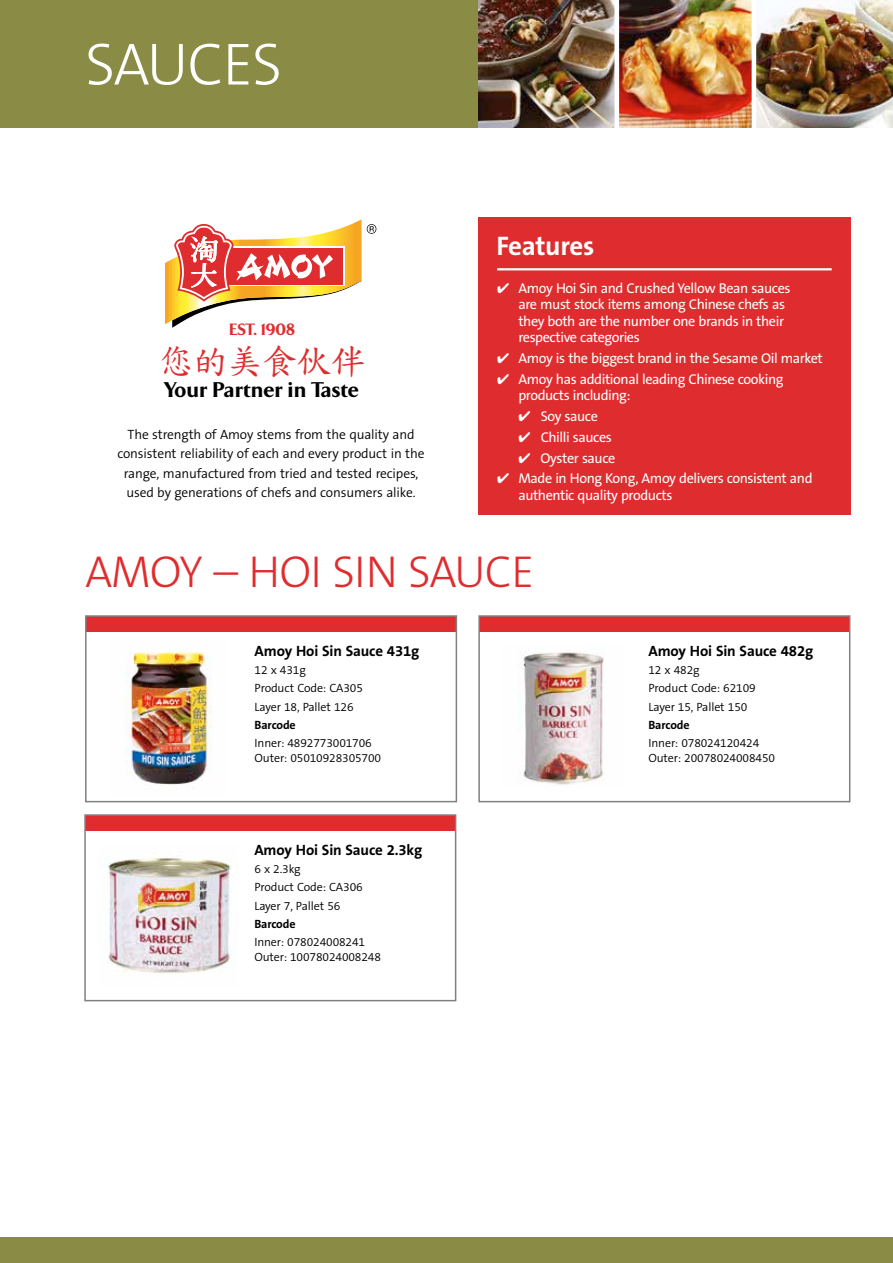
<style>
.page{position:relative;width:893px;height:1263px;background:#fff}
.page>*{position:absolute;margin:0;border:0;box-sizing:border-box;transform-origin:0 0}
.t1{font:300 60px "The Sans B3";letter-spacing:-.02em;color:#fff}
.t2{font:300 45px "The Sans B3";letter-spacing:-.02em;color:#df2d2f}
.t3{font:35.4px "DF Kai Shu SB Estd BF";letter-spacing:-.03em;color:#df2d2f}
.t4{font:700 27px "The Sans B7";letter-spacing:-.01em;color:#fff}
.t5{font:800 21.75px "Arrow";color:#000}
.t6{font:800 16.8px "Arrow";color:#df2d2f}
.t7{font:700 15px "The Sans B7";letter-spacing:-.01em;color:#000}
.t8{font:14.25px/16.5px "The Sans B5 Plain";letter-spacing:-.03em;color:#fff}
.t9{font:300 13.5px/19.5px "The Sans B4";letter-spacing:-.01em;color:#000;text-align:center}
.t10{font:300 12px/18.1px "The Sans B4";letter-spacing:-.01em;color:#000}
.t11{font:700 12px "The Sans B7";letter-spacing:-.01em;color:#000}
</style>
<div class="page">
<div style="left:0;top:0;width:483px;height:128px;background:#8a8c45"></div>
<div style="left:0;top:1237px;width:893px;height:26px;background:#8a8c45"></div>
<img style="left:478px;top:0;width:415px;height:128px">
<div style="left:614px;top:0;width:5px;height:132px;background:#fff"></div>
<hr style="left:752px;top:0;width:4px;height:132px;background:#fff">
<div style="left:86px;top:616px;width:370px;height:15px;background:#df2d2f"></div>
<img style="left:523px;top:652px;width:81px;height:133px">
<div style="left:479px;top:616px;width:371px;height:15px;background:#df2d2f"></div>
<svg style="left:165px;top:219px;width:211px;height:109px"></svg>
<div style="left:478px;top:217px;width:372px;height:298px;background:#df2d2f"></div>
<hr style="left:497px;top:268px;width:335px;height:2px;background:#fff">
<img style="left:108px;top:858px;width:124px;height:115px">
<div style="left:85px;top:815px;width:371px;height:15px;background:#df2d2f"></div>
<div style="left:85px;top:615px;width:372px;height:187px;border:2px solid #807f84"></div>
<div style="left:478px;top:615px;width:372px;height:187px;border:2px solid #807f84"></div>
<div style="left:84px;top:814px;width:372px;height:187px;border:2px solid #807f84"></div>
<img style="left:125px;top:651px;width:87px;height:134px">
<h1 class="t1" style="left:85px;top:33px;width:199px">SAUCES</h1>
<p class="t6" style="left:229px;top:315px;width:68px">EST. 1908</p>
<h3 class="t3" style="left:158px;top:343px;width:209px">您的美食伙伴</h3>
<h3 class="t5" style="left:165px;top:372px;width:196px">Your Partner in Taste</h3>
<p class="t9" style="left:118px;top:425px;width:309px">The strength of Amoy stems from the quality and consistent reliability of each and every product in the range, manufactured from tried and tested recipes, used by generations of chefs and consumers alike.</p>
<h3 class="t4" style="left:496px;top:231px;width:99px">Features</h3>
<p class="t8" style="left:518px;top:281px;width:274px;text-indent:-21px">✔ Amoy Hoi Sin and Crushed Yellow Bean sauces are must stock items among Chinese chefs as they both are the number one brands in their respective categories</p>
<p class="t8" style="left:497px;top:351px;width:327px">✔ Amoy is the biggest brand in the Sesame Oil market</p>
<p class="t8" style="left:518px;top:372px;width:267px;text-indent:-21px">✔ Amoy has additional leading Chinese cooking products including:</p>
<p class="t8" style="left:518px;top:409px;width:81px">✔ Soy sauce</p>
<p class="t8" style="left:518px;top:430px;width:95px">✔ Chilli sauces</p>
<p class="t8" style="left:518px;top:450px;width:99px">✔ Oyster sauce</p>
<p class="t8" style="left:518px;top:471px;width:296px;text-indent:-21px">✔ Made in Hong Kong, Amoy delivers consistent and authentic quality products</p>
<h2 class="t2" style="left:85px;top:549px;width:451px">AMOY – HOI SIN SAUCE</h2>
<p class="t7" style="left:255px;top:643px;width:166px">Amoy Hoi Sin Sauce 431g</p>
<p class="t10" style="left:255px;top:662px;width:110px">12 x 431g<br>Product Code: CA305<br>Layer 18, Pallet 126</p>
<p class="t11" style="left:255px;top:718px;width:43px">Barcode</p>
<p class="t10" style="left:255px;top:736px;width:128px;line-height:15px">Inner: 4892773001706<br>Outer: 05010928305700</p>
<p class="t7" style="left:254px;top:842px;width:169px">Amoy Hoi Sin Sauce 2.3kg</p>
<p class="t10" style="left:254px;top:861px;width:110px">6 x 2.3kg<br>Product Code: CA306<br>Layer 7, Pallet 56</p>
<p class="t11" style="left:254px;top:917px;width:43px">Barcode</p>
<p class="t10" style="left:254px;top:935px;width:128px;line-height:15px">Inner: 078024008241<br>Outer: 10078024008248</p>
<p class="t7" style="left:648px;top:643px;width:166px">Amoy Hoi Sin Sauce 482g</p>
<p class="t10" style="left:648px;top:662px;width:109px">12 x 482g<br>Product Code: 62109<br>Layer 15, Pallet 150</p>
<p class="t11" style="left:648px;top:718px;width:43px">Barcode</p>
<p class="t10" style="left:648px;top:736px;width:128px;line-height:15px">Inner: 078024120424<br>Outer: 20078024008450</p>
</div>
